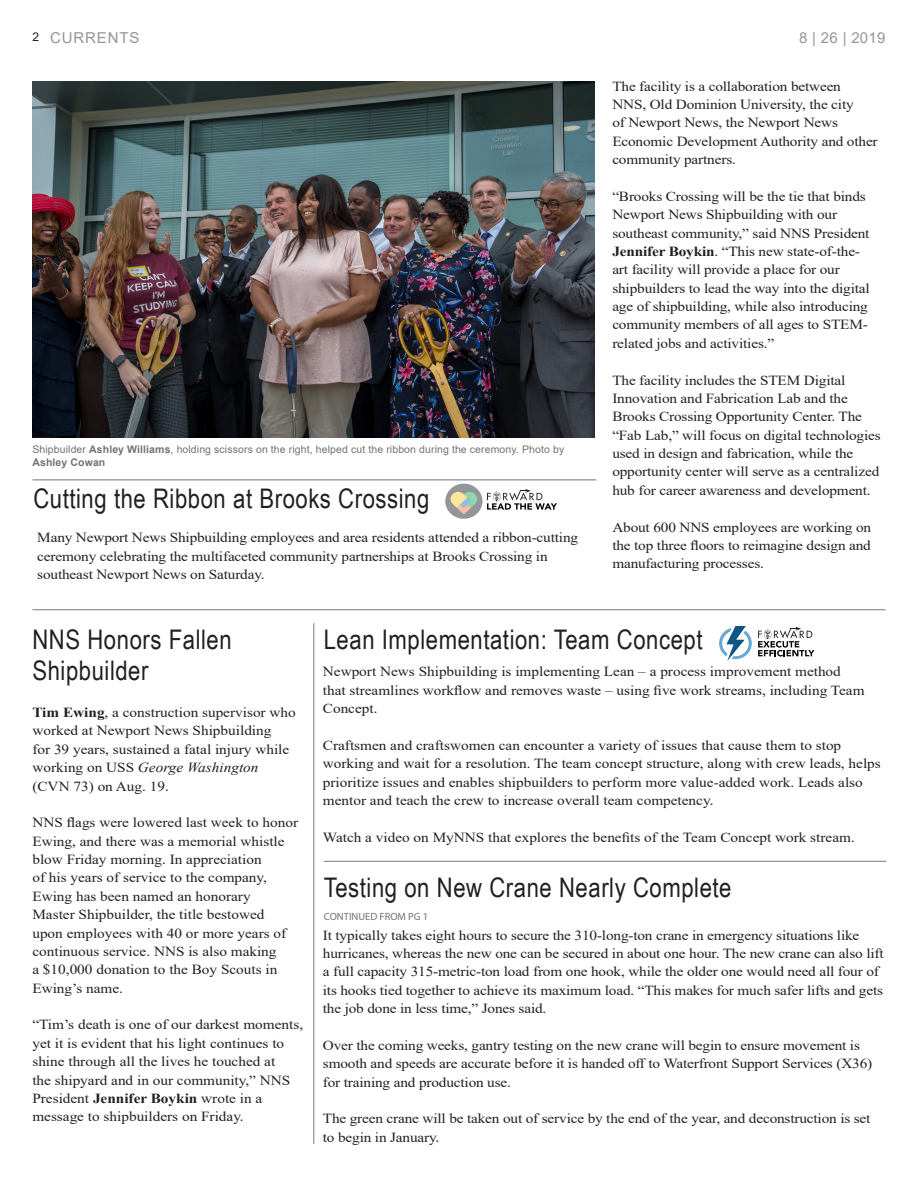
<style>
.page{position:relative;width:918px;height:1188px;background:#fff}
.page>*{position:absolute;margin:0;border:0;box-sizing:border-box;transform-origin:0 0}
.NEW_Currents_Body_Co{font:27px/30.8px "Arial Narrow";letter-spacing:.02em;color:#231f20}
.Table_of_Contents{font:15px "Arial";letter-spacing:.055em;color:#939598}
.Table_of_Contents-2{font:13.8px/18.3px "Times New Roman";letter-spacing:-.01em;color:#231f20;scale:1.1 1}
.t1{font:10.5px/13.5px "Arial";letter-spacing:.01em;color:#717275}
.t2{font:10.5px "Myriad Pro";color:#717275}
.s1{color:#fff}
.s2{font-weight:700}
.s3{font-style:italic}
</style>
<div class="page">
<img style="left:32px;top:81px;width:562px;height:356px">
<hr style="left:32px;top:480px;width:564px;height:1px;background:#717275">
<hr style="left:313px;top:623px;width:1px;height:521px;background:#76787b">
<hr style="left:32px;top:609px;width:854px;height:1px;background:#76787b">
<hr style="left:324px;top:861px;width:563px;height:1px;background:#76787b">
<svg style="left:758px;top:627px;width:56px;height:30px"></svg>
<svg style="left:719px;top:626px;width:33px;height:35px"></svg>
<svg style="left:487px;top:489px;width:70px;height:21px"></svg>
<div style="left:445px;top:484px;width:37px;height:35px;background:#939598;border-radius:50%"></div>
<svg style="left:451px;top:492px;width:26px;height:22px"></svg>
<p class="Table_of_Contents" style="left:32px;top:28px;width:108px"><span class="s1">2</span><sup>2</sup> CURRENTS</p>
<p class="Table_of_Contents" style="left:799px;top:28px;width:88px">8 | 26 | 2019</p>
<p class="t1" style="left:32px;top:442px;width:533px">Shipbuilder <span class="s2">Ashley Williams</span>, holding scissors on the right, helped cut the ribbon during the ceremony. Photo by<br><span class="s2">Ashley Cowan</span></p>
<p class="NEW_Currents_Body_Co" style="left:33px;top:482px;width:398px">Cutting the Ribbon at Brooks Crossing</p>
<p class="Table_of_Contents-2" style="left:37px;top:528px;width:493px">Many Newport News Shipbuilding employees and area residents attended a ribbon-cutting ceremony celebrating the multifaceted community partnerships at Brooks Crossing in southeast Newport News on Saturday.</p>
<p class="Table_of_Contents-2" style="left:612px;top:76px;width:243px">The facility is a collaboration between NNS, Old Dominion University, the city<br>of Newport News, the Newport News Economic Development Authority and other community partners.</p>
<p class="Table_of_Contents-2" style="left:612px;top:187px;width:236px">“Brooks Crossing will be the tie that binds Newport News Shipbuilding with our southeast community,” said NNS President <span class="s2">Jennifer Boykin</span>. “This new state-of-the&shy;art facility will provide a place for our shipbuilders to lead the way into the digital age of shipbuilding, while also introducing community members of all ages to STEM&shy;related jobs and activities.”</p>
<p class="Table_of_Contents-2" style="left:612px;top:370px;width:246px">The facility includes the STEM Digital Innovation and Fabrication Lab and the Brooks Crossing Opportunity Center. The “Fab Lab,” will focus on digital technologies used in design and fabrication, while the opportunity center will serve as a centralized hub for career awareness and development.</p>
<p class="Table_of_Contents-2" style="left:612px;top:517px;width:237px;text-align:justify">About 600 NNS employees are working on the top three floors to reimagine design and manufacturing processes.</p>
<p class="NEW_Currents_Body_Co" style="left:32px;top:623px;width:201px">NNS Honors Fallen<br>Shipbuilder</p>
<p class="Table_of_Contents-2" style="left:32px;top:703px;width:241px"><span class="s2">Tim Ewing</span>, a construction supervisor who worked at Newport News Shipbuilding<br>for 39 years, sustained a fatal injury while working on USS <span class="s3">George Washington </span>(CVN 73) on Aug. 19.</p>
<p class="Table_of_Contents-2" style="left:32px;top:813px;width:243px">NNS flags were lowered last week to honor Ewing, and there was a memorial whistle blow Friday morning. In appreciation<br>of his years of service to the company, Ewing has been named an honorary<br>Master Shipbuilder, the title bestowed upon employees with 40 or more years of continuous service. NNS is also making<br>a $10,000 donation to the Boy Scouts in Ewing’s name.</p>
<p class="Table_of_Contents-2" style="left:32px;top:1015px;width:248px">“Tim’s death is one of our darkest moments, yet it is evident that his light continues to shine through all the lives he touched at<br>the shipyard and in our community,” NNS President <span class="s2">Jennifer Boykin</span> wrote in a message to shipbuilders on Friday.</p>
<p class="NEW_Currents_Body_Co" style="left:324px;top:623px;width:380px">Lean Implementation: Team Concept</p>
<p class="Table_of_Contents-2" style="left:323px;top:662px;width:494px">Newport News Shipbuilding is implementing Lean – a process improvement method that streamlines workflow and removes waste – using five work streams, including Team<br>Concept.</p>
<p class="Table_of_Contents-2" style="left:323px;top:736px;width:509px">Craftsmen and craftswomen can encounter a variety of issues that cause them to stop working and wait for a resolution. The team concept structure, along with crew leads, helps prioritize issues and enables shipbuilders to perform more value-added work. Leads also mentor and teach the crew to increase overall team competency.</p>
<p class="Table_of_Contents-2" style="left:323px;top:827px;width:485px">Watch a video on MyNNS that explores the benefits of the Team Concept work stream.</p>
<p class="NEW_Currents_Body_Co" style="left:324px;top:871px;width:409px">Testing on New Crane Nearly Complete</p>
<p class="t2" style="left:324px;top:910px;width:106px">CONTINUED FROM PG 1</p>
<p class="Table_of_Contents-2" style="left:323px;top:925px;width:511px">It typically takes eight hours to secure the 310-long-ton crane in emergency situations like hurricanes, whereas the new one can be secured in about one hour. The new crane can also lift a full capacity 315-metric-ton load from one hook, while the older one would need all four of its hooks tied together to achieve its maximum load. “This makes for much safer lifts and gets the job done in less time,” Jones said.</p>
<p class="Table_of_Contents-2" style="left:323px;top:1036px;width:501px">Over the coming weeks, gantry testing on the new crane will begin to ensure movement is smooth and speeds are accurate before it is handed off to Waterfront Support Services (X36) for training and production use.</p>
<p class="Table_of_Contents-2" style="left:323px;top:1109px;width:499px">The green crane will be taken out of service by the end of the year, and deconstruction is set to begin in January.</p>
</div>
